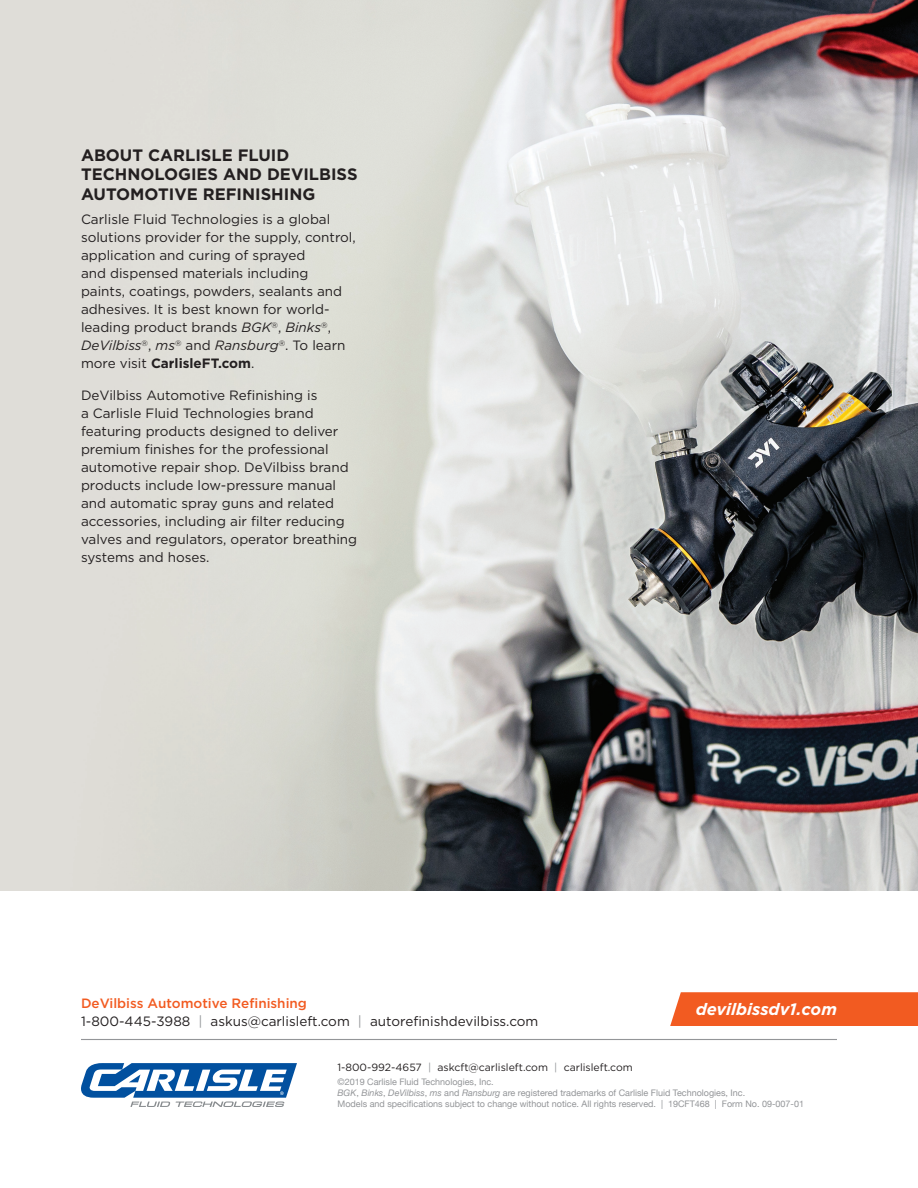
<style>
.page{position:relative;width:918px;height:1188px;background:#fff}
.page>*{position:absolute;margin:0;border:0;box-sizing:border-box;transform-origin:0 0}
.t1{font:700 16.5px/19.5px "Gotham";color:#231f20}
.t2{font:italic 700 16.5px "Gotham";color:#fff}
.t3{font:13.5px/18px "Gotham";color:#231f20}
.t4{font:500 13.5px "Gotham";color:#f25b21}
.t5{font:10.5px "Gotham";color:#231f20}
.t6{font:9px/10.8px "Helvetica Neue";color:#939598}
.s1{font-style:italic}
.s2{font-weight:700}
.s3{color:#939598}
</style>
<div class="page">
<img style="left:0;top:0;width:918px;height:891px">
<div style="left:670px;top:992px;width:248px;height:34px;background:#f25b21"></div>
<svg style="left:81px;top:1063px;width:216px;height:44px"></svg>
<hr style="left:81px;top:1039px;width:756px;height:1px;background:#939598">
<p class="t1" style="left:81px;top:145px;width:278px">ABOUT CARLISLE FLUID<br>TECHNOLOGIES AND DEVILBISS<br>AUTOMOTIVE REFINISHING</p>
<p class="t3" style="left:81px;top:210px;width:276px">Carlisle Fluid Technologies is a global solutions provider for the supply, control, application and curing of sprayed<br>and dispensed materials including paints, coatings, powders, sealants and adhesives. It is best known for world&shy;leading product brands <span class="s1">BGK</span><sup>®</sup>, <span class="s1">Binks</span><sup>®</sup>, <span class="s1">DeVilbiss</span><sup>®</sup>, <span class="s1">ms</span><sup>®</sup> and <span class="s1">Ransburg</span><sup>®</sup>. To learn more visit <span class="s2">CarlisleFT.com</span>.</p>
<p class="t3" style="left:81px;top:386px;width:278px">DeVilbiss Automotive Refinishing is<br>a Carlisle Fluid Technologies brand featuring products designed to deliver premium finishes for the professional automotive repair shop. DeVilbiss brand products include low-pressure manual and automatic spray guns and related accessories, including air filter reducing valves and regulators, operator breathing systems and hoses.</p>
<p class="t4" style="left:81px;top:996px;width:227px">DeVilbiss Automotive Refinishing</p>
<p class="t3" style="left:81px;top:1012px;width:459px">1-800-445-3988 <span class="s3">|</span> askus@carlisleft.com <span class="s3">|</span> autorefinishdevilbiss.com</p>
<p class="t5" style="left:338px;top:1061px;width:297px">1-800-992-4657 <span class="s3">|</span> askcft@carlisleft.com <span class="s3">|</span> carlisleft.com</p>
<p class="t2" style="left:696px;top:1000px;width:143px">devilbissdv1.com</p>
<p class="t6" style="left:338px;top:1077px;width:468px">©2019 Carlisle Fluid Technologies, Inc.<br><span class="s1">BGK</span>, <span class="s1">Binks</span>, <span class="s1">DeVilbiss</span>, <span class="s1">ms</span> and <span class="s1">Ransburg</span> are registered trademarks of Carlisle Fluid Technologies, Inc.<br>Models and specifications subject to change without notice. All rights reserved. | 19CFT468 | Form No. 09-007-01</p>
</div>
